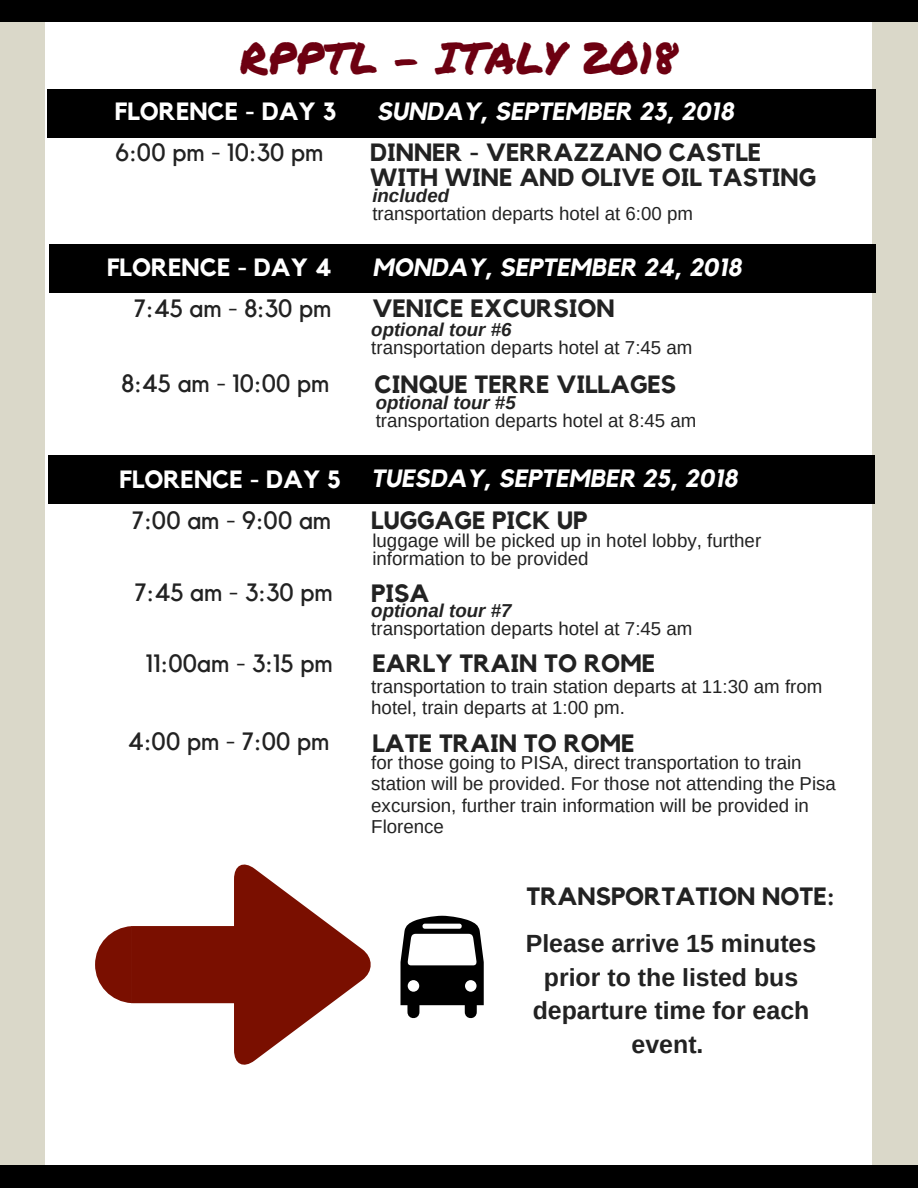
<style>
.page{position:relative;width:918px;height:1188px;background:#dad8c9}
.page>*{position:absolute;margin:0;border:0;box-sizing:border-box;transform-origin:0 0}
.t1{font:43.65px "Permanent Marker";color:#6d0011}
.t2{font:700 24.9px/24.8px "Kollektif";color:#222}
.t3{font:italic 700 24.9px/41.7px "Kollektif";color:#fff}
.t4{font:24.9px "Kollektif";color:#222}
.t5{font:700 24.9px/33.8px "Arimo";color:#222;text-align:center}
.t6{font:700 24.9px "Kollektif";color:#fff}
.t7{font:18.75px/21.3px "Arimo";color:#222}
.t8{font:italic 700 18.75px "Arimo";color:#222}
.s1{font-style:normal}
.s2{font-weight:400;font-style:normal;color:#222}
</style>
<div class="page">
<div style="left:45px;top:0;width:827px;height:1167px;background:#fff"></div>
<div style="left:0;top:0;width:918px;height:22px;background:#000"></div>
<div style="left:47px;top:89px;width:829px;height:48px;background:#000"></div>
<div style="left:50px;top:244px;width:826px;height:49px;background:#000"></div>
<div style="left:49px;top:456px;width:826px;height:48px;background:#000"></div>
<div style="left:0;top:1166px;width:918px;height:22px;background:#000"></div>
<svg style="left:401px;top:916px;width:83px;height:102px"></svg>
<svg style="left:95px;top:864px;width:276px;height:200px"></svg>
<h1 class="t1" style="left:240px;top:26px;width:439px">RPPTL - ITALY 2018</h1>
<h2 class="t6" style="left:115px;top:100px;width:223px">FLORENCE - DAY 3</h2>
<h2 class="t3" style="left:377px;top:92px;width:359px">SUNDAY, SEPTEMBER 23, 2018</h2>
<h2 class="t4" style="left:115px;top:141px;width:210px">6:00 pm - 10:30 pm</h2>
<h2 class="t2" style="left:370px;top:141px;width:448px">DINNER - VERRAZZANO CASTLE<br>WITH WINE AND OLIVE OIL TASTING</h2>
<p class="t8" style="left:372px;top:185px;width:78px">included</p>
<p class="t7" style="left:372px;top:203px;width:322px">transportation departs hotel at 6:00 pm</p>
<h2 class="t6" style="left:107px;top:255px;width:226px">FLORENCE - DAY 4</h2>
<h2 class="t3" style="left:372px;top:247px;width:371px">MONDAY, SEPTEMBER 24, 2018</h2>
<h2 class="t4" style="left:134px;top:297px;width:199px">7:45 am - 8:30 pm</h2>
<h2 class="t2" style="left:372px;top:297px;width:244px">VENICE EXCURSION</h2>
<p class="t8" style="left:371px;top:319px;width:142px">optional tour #6</p>
<p class="t7" style="left:371px;top:336px;width:323px">transportation departs hotel at 7:45 am</p>
<h2 class="t4" style="left:122px;top:371px;width:210px">8:45 am - 10:00 pm</h2>
<h2 class="t2" style="left:375px;top:373px;width:303px">CINQUE TERRE VILLAGES</h2>
<p class="t8" style="left:376px;top:392px;width:142px">optional tour #5</p>
<p class="t7" style="left:376px;top:410px;width:322px">transportation departs hotel at 8:45 am</p>
<h2 class="t3" style="left:132px;top:459px;width:607px;text-indent:-13px"><span class="s1">FLORENCE - DAY 5</span> TUESDAY, SEPTEMBER 25, 2018<br><span class="s2">7:00 am - 9:00 am</span></h2>
<p class="t7" style="left:372px;top:532px;width:390px;line-height:18px">luggage will be picked up in hotel lobby, further information to be provided</p>
<h2 class="t2" style="left:371px;top:509px;width:218px">LUGGAGE PICK UP</h2>
<h2 class="t4" style="left:135px;top:581px;width:200px">7:45 am - 3:30 pm</h2>
<h2 class="t2" style="left:371px;top:582px;width:60px">PISA</h2>
<p class="t8" style="left:371px;top:600px;width:142px">optional tour #7</p>
<p class="t7" style="left:371px;top:618px;width:323px">transportation departs hotel at 7:45 am</p>
<h2 class="t4" style="left:146px;top:651px;width:189px">11:00am - 3:15 pm</h2>
<h2 class="t2" style="left:372px;top:652px;width:284px">EARLY TRAIN TO ROME</h2>
<p class="t7" style="left:371px;top:675px;width:453px">transportation to train station departs at 11:30 am from hotel, train departs at 1:00 pm.</p>
<h2 class="t4" style="left:128px;top:730px;width:203px">4:00 pm - 7:00 pm</h2>
<h2 class="t2" style="left:372px;top:731px;width:264px">LATE TRAIN TO ROME</h2>
<p class="t7" style="left:371px;top:752px;width:466px">for those going to PISA, direct transportation to train station will be provided. For those not attending the Pisa excursion, further train information will be provided in Florence</p>
<h2 class="t2" style="left:526px;top:884px;width:310px">TRANSPORTATION NOTE:</h2>
<h2 class="t5" style="left:526px;top:926px;width:292px">Please arrive 15 minutes prior to the listed bus departure time for each event.</h2>
</div>
